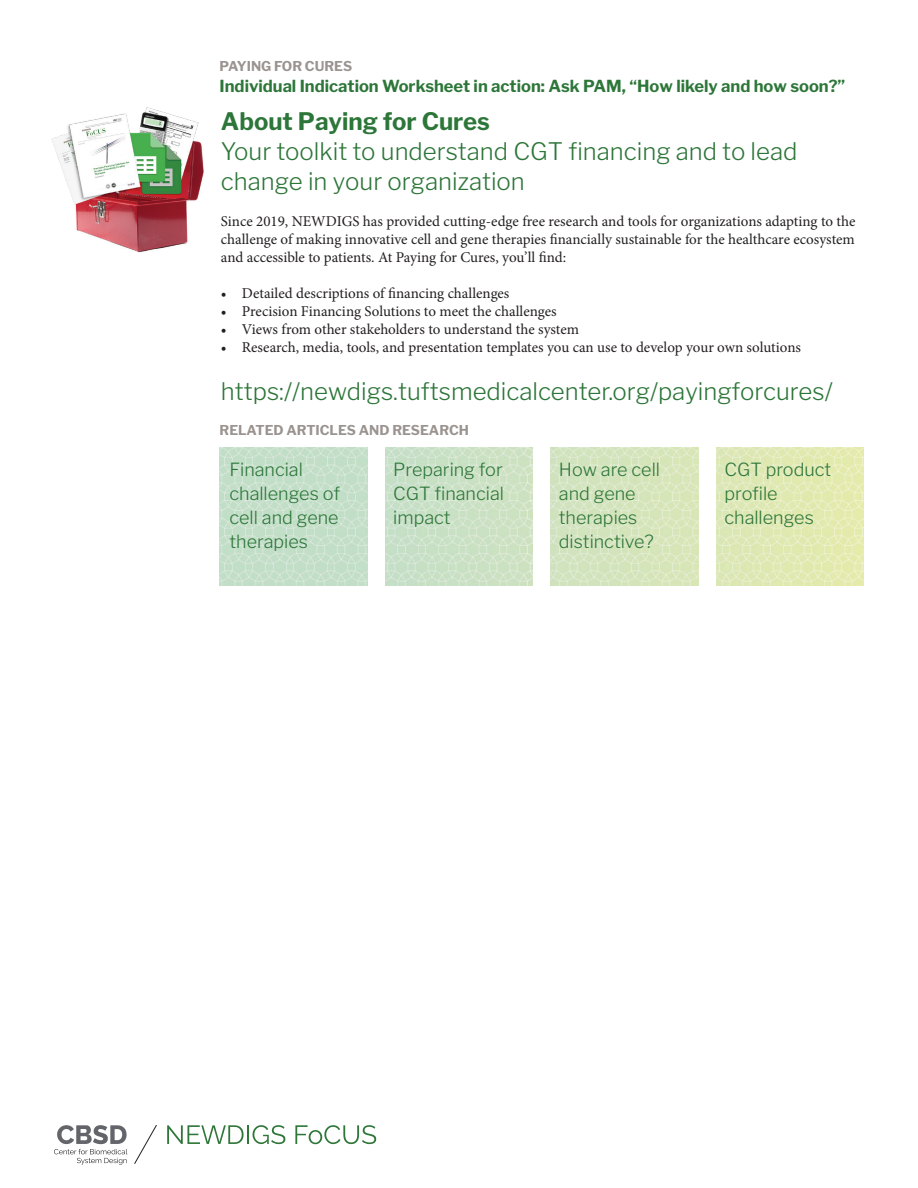
<style>
.page{position:relative;width:918px;height:1188px;background:#fff}
.page>*{position:absolute;margin:0;border:0;box-sizing:border-box;transform-origin:0 0}
.t1{font:300 24px/30px "Libre Franklin";color:#2d7639}
.t2{font:700 24px "Libre Franklin";color:#2d7639}
.t3{font:300 18px/24px "Libre Franklin";color:#2d7639}
.t4{font:700 16.5px "Libre Franklin";color:#2d7639}
.t5{font:15px/18px "Minion Pro";letter-spacing:-.005em;color:#231f20;text-align:justify}
.t6{font:700 13.5px "Libre Franklin";color:#9a938f}
</style>
<div class="page">
<svg style="left:54px;top:1125px;width:73px;height:40px"></svg>
<svg style="left:167px;top:1125px;width:118px;height:19px"></svg>
<svg style="left:295px;top:1125px;width:81px;height:19px"></svg>
<svg style="left:134px;top:1125px;width:23px;height:39px"></svg>
<img style="left:51px;top:107px;width:153px;height:145px">
<img style="left:220px;top:447px;width:147px;height:139px">
<img style="left:385px;top:447px;width:148px;height:139px">
<img style="left:551px;top:447px;width:147px;height:139px">
<img style="left:716px;top:447px;width:148px;height:139px">
<p class="t6" style="left:220px;top:58px;width:134px">PAYING FOR CURES</p>
<p class="t4" style="left:220px;top:76px;width:627px">Individual Indication Worksheet in action: Ask PAM, “How likely and how soon?”</p>
<h1 class="t2" style="left:221px;top:107px;width:270px">About Paying for Cures</h1>
<h1 class="t1" style="left:221px;top:137px;width:578px">Your toolkit to understand CGT financing and to lead change in your organization</h1>
<p class="t5" style="left:221px;top:213px;width:636px">Since 2019, NEWDIGS has provided cutting-edge free research and tools for organizations adapting to the challenge of making innovative cell and gene therapies financially sustainable for the healthcare ecosystem and accessible to patients. At Paying for Cures, you’ll find:</p>
<p class="t5" style="left:221px;top:285px;width:290px">• Detailed descriptions of financing challenges</p>
<p class="t5" style="left:221px;top:303px;width:337px">• Precision Financing Solutions to meet the challenges</p>
<p class="t5" style="left:221px;top:321px;width:360px">• Views from other stakeholders to understand the system</p>
<p class="t5" style="left:221px;top:339px;width:582px">• Research, media, tools, and presentation templates you can use to develop your own solutions</p>
<h1 class="t1" style="left:221px;top:377px;width:613px">https://newdigs.tuftsmedicalcenter.org/payingforcures/</h1>
<p class="t6" style="left:220px;top:422px;width:251px">RELATED ARTICLES AND RESEARCH</p>
<p class="t3" style="left:230px;top:457px;width:112px">Financial challenges of cell and gene therapies</p>
<p class="t3" style="left:393px;top:457px;width:112px;text-align:justify">Preparing for CGT financial impact</p>
<p class="t3" style="left:559px;top:457px;width:103px">How are cell and gene therapies distinctive?</p>
<p class="t3" style="left:724px;top:457px;width:108px">CGT product profile challenges</p>
</div>
